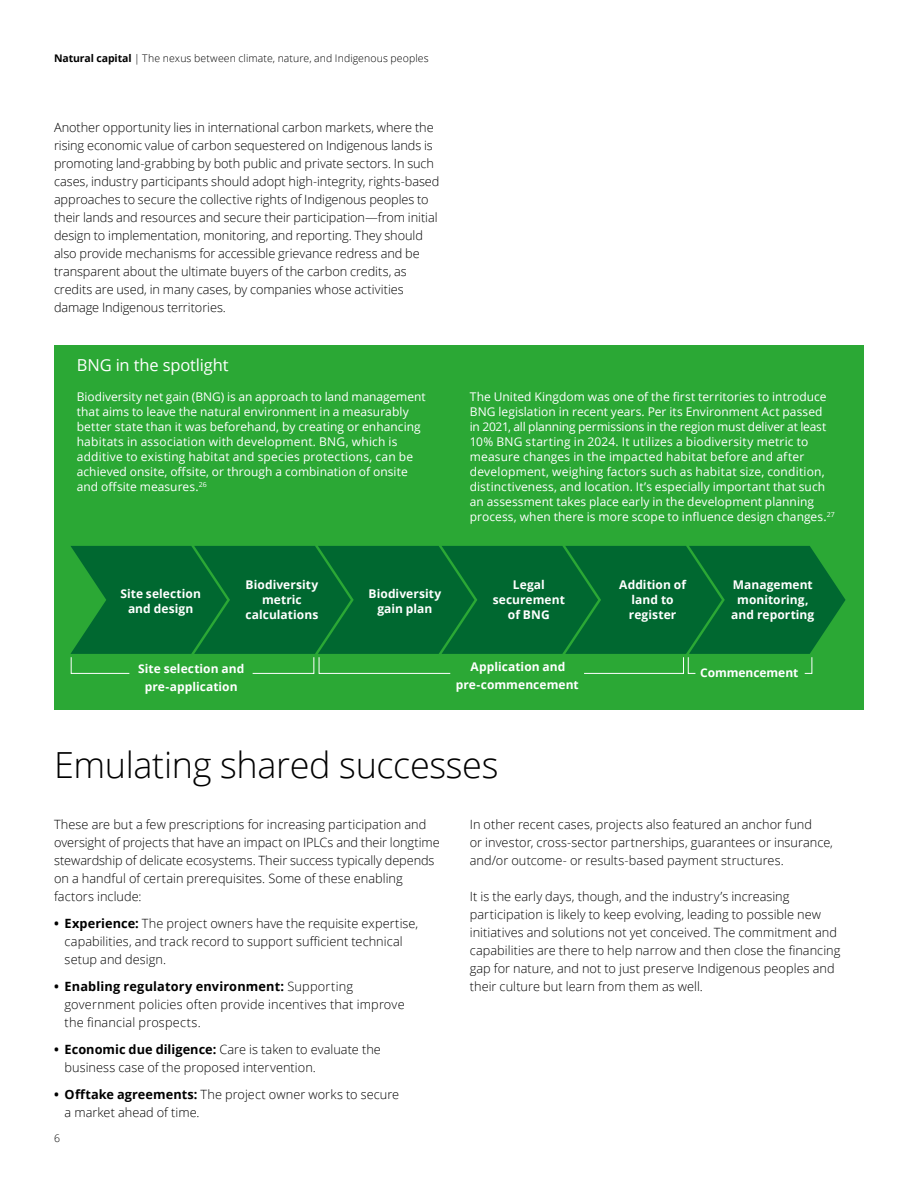
<style>
.page{position:relative;width:918px;height:1188px;background:#fff}
.page>*{position:absolute;margin:0;border:0;box-sizing:border-box;transform-origin:0 0}
.Story_heading_light__30_36pt{font:300 36px "Open Sans";letter-spacing:-.01em;color:#000}
.Body_copy__white_8_5_12pt{font:16.5px "Open Sans";letter-spacing:-.01em;color:#fff}
.Body_copy__8_5_12pt{font:300 12.75px/18px "Open Sans";color:#000}
.Body_copy__white_8_5_12pt-2{font:12px/15px "Open Sans";letter-spacing:.005em;color:#fff}
.Body_copy__8_5_12pt-2{font:700 12px/15px "Open Sans";letter-spacing:.005em;color:#fff;text-align:center}
.t1{font:300 10.5px "Open Sans";letter-spacing:.01em;color:#000}
.s1{font-weight:700}
</style>
<div class="page">
<div style="left:54px;top:345px;width:810px;height:365px;background:#2ba835"></div>
<svg style="left:70px;top:546px;width:776px;height:128px"></svg>
<p class="t1" style="left:54px;top:51px;width:376px"><span class="s1">Natural capital</span> | The nexus between climate, nature, and Indigenous peoples</p>
<p class="Body_copy__8_5_12pt" style="left:54px;top:118px;width:387px">Another opportunity lies in international carbon markets, where the rising economic value of carbon sequestered on Indigenous lands is promoting land-grabbing by both public and private sectors. In such cases, industry participants should adopt high-integrity, rights-based approaches to secure the collective rights of Indigenous peoples to their lands and resources and secure their participation—from initial design to implementation, monitoring, and reporting. They should also provide mechanisms for accessible grievance redress and be transparent about the ultimate buyers of the carbon credits, as credits are used, in many cases, by companies whose activities damage Indigenous territories.</p>
<p class="Body_copy__white_8_5_12pt" style="left:77px;top:353px;width:153px">BNG in the spotlight</p>
<p class="Body_copy__white_8_5_12pt-2" style="left:77px;top:389px;width:350px">Biodiversity net gain (BNG) is an approach to land management that aims to leave the natural environment in a measurably better state than it was beforehand, by creating or enhancing habitats in association with development. BNG, which is additive to existing habitat and species protections, can be achieved onsite, offsite, or through a combination of onsite and offsite measures.<sup>26</sup></p>
<p class="Body_copy__white_8_5_12pt-2" style="left:470px;top:389px;width:367px">The United Kingdom was one of the first territories to introduce BNG legislation in recent years. Per its Environment Act passed in 2021, all planning permissions in the region must deliver at least 10% BNG starting in 2024. It utilizes a biodiversity metric to measure changes in the impacted habitat before and after development, weighing factors such as habitat size, condition, distinctiveness, and location. It’s especially important that such an assessment takes place early in the development planning process, when there is more scope to influence design changes.<sup>27</sup></p>
<p class="Body_copy__8_5_12pt-2" style="left:120px;top:586px;width:82px">Site selection and design</p>
<p class="Body_copy__8_5_12pt-2" style="left:246px;top:577px;width:74px">Biodiversity</p>
<p class="Body_copy__8_5_12pt-2" style="left:262px;top:592px;width:41px">metric</p>
<p class="Body_copy__8_5_12pt-2" style="left:246px;top:607px;width:74px">calculations</p>
<p class="Body_copy__8_5_12pt-2" style="left:369px;top:586px;width:74px">Biodiversity</p>
<p class="Body_copy__8_5_12pt-2" style="left:377px;top:601px;width:57px">gain plan</p>
<p class="Body_copy__8_5_12pt-2" style="left:513px;top:577px;width:33px">Legal</p>
<p class="Body_copy__8_5_12pt-2" style="left:493px;top:592px;width:74px">securement</p>
<p class="Body_copy__8_5_12pt-2" style="left:508px;top:607px;width:43px">of BNG</p>
<p class="Body_copy__8_5_12pt-2" style="left:619px;top:577px;width:68px">Addition of</p>
<p class="Body_copy__8_5_12pt-2" style="left:632px;top:592px;width:44px">land to</p>
<p class="Body_copy__8_5_12pt-2" style="left:629px;top:607px;width:49px">register</p>
<p class="Body_copy__8_5_12pt-2" style="left:733px;top:577px;width:81px">Management</p>
<p class="Body_copy__8_5_12pt-2" style="left:737px;top:592px;width:73px">monitoring,</p>
<p class="Body_copy__8_5_12pt-2" style="left:731px;top:607px;width:85px">and reporting</p>
<p class="Body_copy__8_5_12pt-2" style="left:138px;top:661px;width:108px">Site selection and</p>
<p class="Body_copy__8_5_12pt-2" style="left:145px;top:679px;width:94px">pre-application</p>
<p class="Body_copy__8_5_12pt-2" style="left:471px;top:658px;width:96px">Application and</p>
<p class="Body_copy__8_5_12pt-2" style="left:456px;top:676px;width:125px">pre-commencement</p>
<p class="Body_copy__8_5_12pt-2" style="left:700px;top:665px;width:100px">Commencement</p>
<p class="Story_heading_light__30_36pt" style="left:54px;top:741px;width:446px">Emulating shared successes</p>
<p class="Body_copy__8_5_12pt" style="left:54px;top:815px;width:387px">These are but a few prescriptions for increasing participation and oversight of projects that have an impact on IPLCs and their longtime stewardship of delicate ecosystems. Their success typically depends on a handful of certain prerequisites. Some of these enabling factors include:</p>
<p class="Body_copy__8_5_12pt" style="left:65px;top:914px;width:355px;text-indent:-11px"><span class="s1">• Experience:</span> The project owners have the requisite expertise, capabilities, and track record to support sufficient technical setup and design.</p>
<p class="Body_copy__8_5_12pt" style="left:65px;top:977px;width:342px;text-indent:-11px"><span class="s1">• Enabling regulatory environment:</span> Supporting government policies often provide incentives that improve the financial prospects.</p>
<p class="Body_copy__8_5_12pt" style="left:65px;top:1040px;width:318px;text-indent:-11px"><span class="s1">• Economic due diligence:</span> Care is taken to evaluate the business case of the proposed intervention.</p>
<p class="Body_copy__8_5_12pt" style="left:65px;top:1085px;width:336px;text-indent:-11px"><span class="s1">• Offtake agreements:</span> The project owner works to secure a market ahead of time.</p>
<p class="Body_copy__8_5_12pt" style="left:470px;top:815px;width:365px">In other recent cases, projects also featured an anchor fund<br>or investor, cross-sector partnerships, guarantees or insurance, and/or outcome- or results-based payment structures.</p>
<p class="Body_copy__8_5_12pt" style="left:470px;top:887px;width:372px">It is the early days, though, and the industry’s increasing participation is likely to keep evolving, leading to possible new initiatives and solutions not yet conceived. The commitment and capabilities are there to help narrow and then close the financing gap for nature, and not to just preserve Indigenous peoples and their culture but learn from them as well.</p>
<p class="t1" style="left:54px;top:1131px;width:7px">6</p>
</div>
